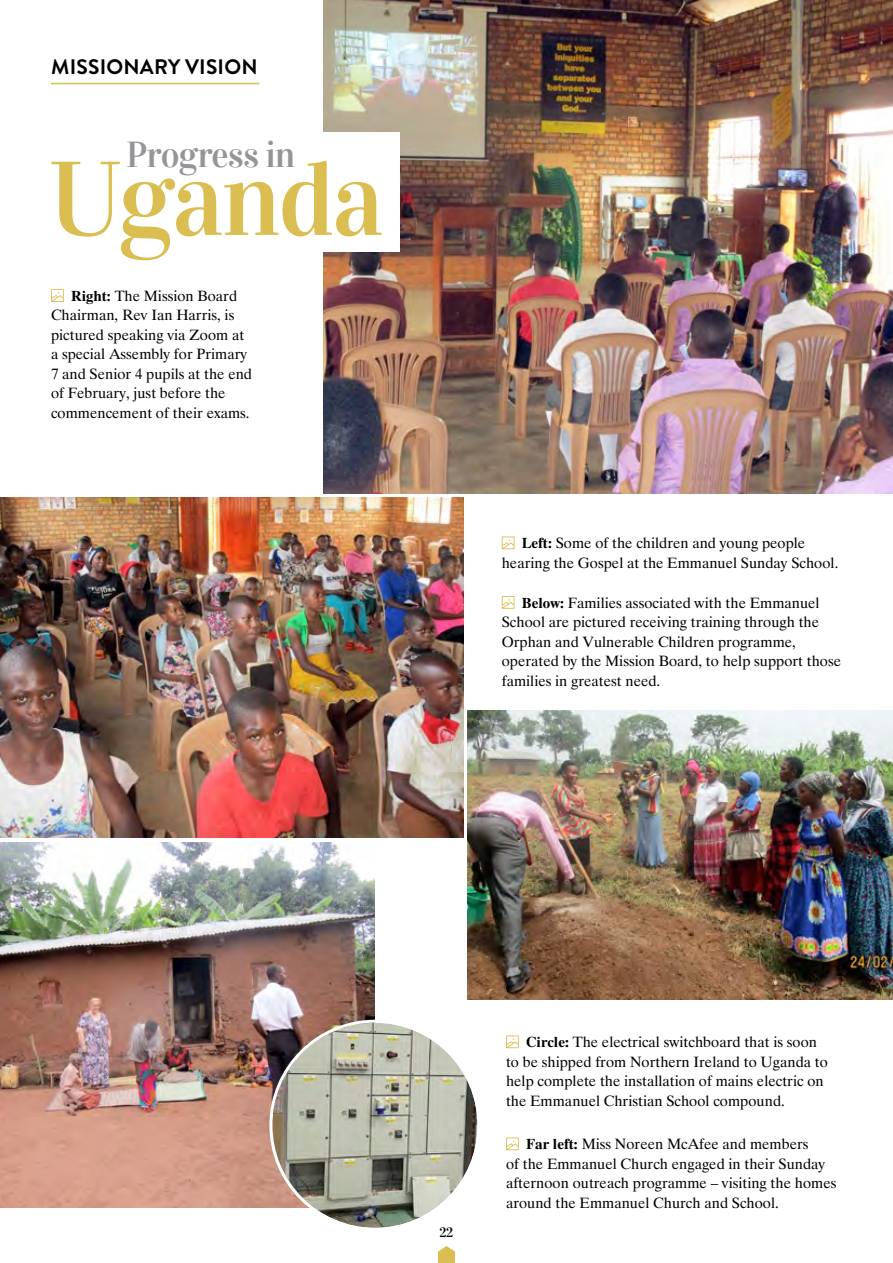
<style>
.page{position:relative;width:893px;height:1263px;background:#fff}
.page>*{position:absolute;margin:0;border:0;box-sizing:border-box;transform-origin:0 0}
.t1{font:105px "Vidaloka";letter-spacing:-.025em;color:#dbbe51}
.t2{font:36px "Vidaloka";letter-spacing:-.025em;color:#939598}
.t3{font:700 21px "Brandon Grotesque";letter-spacing:.01em;color:#000}
.t4{font:15px/19.5px "Tiempo";color:#000}
.t5{font:13.5px "Vidaloka";color:#000}
.s1{font-weight:700}
</style>
<div class="page">
<svg style="left:438px;top:1246px;width:17px;height:17px"></svg>
<img style="left:0;top:842px;width:375px;height:366px">
<hr style="left:51px;top:83px;width:208px;height:1px;background:#dbbe51">
<svg style="left:506px;top:1035px;width:13px;height:13px"></svg>
<svg style="left:506px;top:1137px;width:13px;height:13px"></svg>
<svg style="left:502px;top:536px;width:12px;height:13px"></svg>
<svg style="left:502px;top:596px;width:12px;height:13px"></svg>
<img style="left:323px;top:0;width:570px;height:493px">
<div style="left:23px;top:133px;width:377px;height:119px;background:#fff"></div>
<svg style="left:51px;top:289px;width:13px;height:13px"></svg>
<img style="left:0;top:497px;width:463px;height:341px">
<img style="left:468px;top:710px;width:425px;height:289px">
<img style="left:272px;top:1023px;width:205px;height:205px;border-radius:103px">
<h3 class="t3" style="left:51px;top:52px;width:208px">MISSIONARY VISION</h3>
<h2 class="t2" style="left:126px;top:133px;width:171px">Progress in</h2>
<h1 class="t1" style="left:49px;top:136px;width:337px">Uganda</h1>
<p class="t4" style="left:51px;top:286px;width:203px;text-indent:20px"><span class="s1">Right:</span> The Mission Board<br>Chairman, Rev Ian Harris, is pictured speaking via Zoom at a special Assembly for Primary<br>7 and Senior 4 pupils at the end of February, just before the commencement of their exams.</p>
<p class="t4" style="left:502px;top:533px;width:338px;text-indent:20px"><span class="s1">Left:</span> Some of the children and young people hearing the Gospel at the Emmanuel Sunday School.</p>
<p class="t4" style="left:502px;top:593px;width:341px;text-indent:20px"><span class="s1">Below:</span> Families associated with the Emmanuel School are pictured receiving training through the Orphan and Vulnerable Children programme, operated by the Mission Board, to help support those families in greatest need.</p>
<p class="t5" style="left:440px;top:1225px;width:15px">22</p>
<p class="t4" style="left:506px;top:1032px;width:323px;text-indent:20px"><span class="s1">Circle:</span> The electrical switchboard that is soon to be shipped from Northern Ireland to Uganda to help complete the installation of mains electric on the Emmanuel Christian School compound.</p>
<p class="t4" style="left:506px;top:1134px;width:332px;text-indent:20px"><span class="s1">Far left:</span> Miss Noreen McAfee and members<br>of the Emmanuel Church engaged in their Sunday afternoon outreach programme – visiting the homes around the Emmanuel Church and School.</p>
</div>
